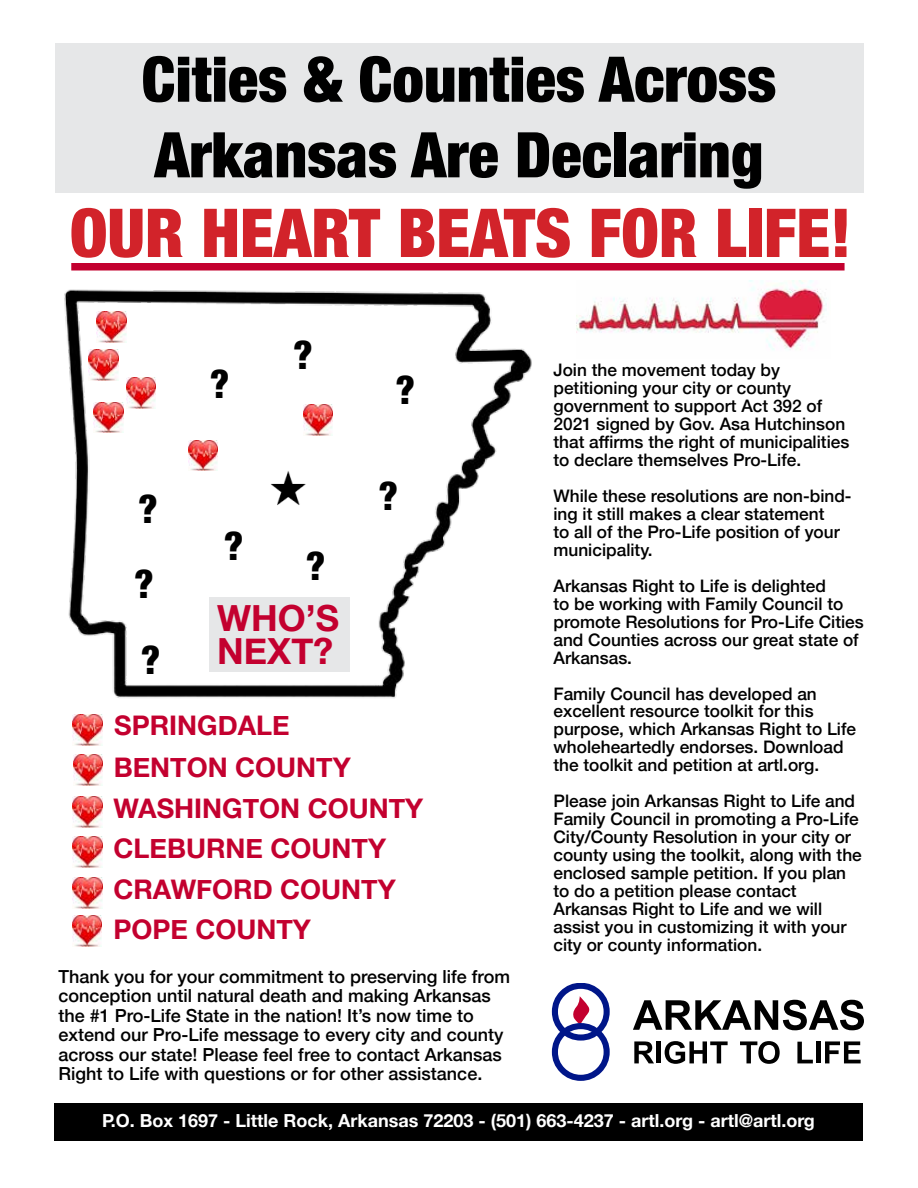
<style>
.page{position:relative;width:918px;height:1188px;background:#fff}
.page>*{position:absolute;margin:0;border:0;box-sizing:border-box;transform-origin:0 0}
.t1{font:900 condensed 67.5px "Helvetica Neue";color:#d2232a}
.t2{font:900 condensed 63px/75.6px "Helvetica Neue";color:#000}
.t3{font:900 condensed 39px "Helvetica Neue";color:#000}
.t4{font:700 36px/33px "Helvetica Neue";color:#c3002f}
.t5{font:700 27px/40.3px "Helvetica Neue";color:#c3002f}
.t6{font:500 18px/19.5px "Helvetica Neue";color:#000}
.t7{font:700 18px "Helvetica Neue";color:#fff}
.t8{font:500 17.25px/18px "Helvetica Neue";color:#000}
</style>
<div class="page">
<img style="left:64px;top:289px;width:468px;height:410px">
<div style="left:54px;top:1103px;width:809px;height:37px;background:#000"></div>
<div style="left:55px;top:43px;width:809px;height:149px;background:#e6e7e8"></div>
<img style="left:265px;top:467px;width:43px;height:41px">
<svg style="left:552px;top:984px;width:58px;height:97px"></svg>
<svg style="left:633px;top:1000px;width:231px;height:30px"></svg>
<svg style="left:634px;top:1041px;width:20px;height:22px"></svg>
<hr style="left:657px;top:1041px;width:4px;height:22px;background:#000">
<svg style="left:665px;top:1041px;width:63px;height:23px"></svg>
<svg style="left:740px;top:1041px;width:40px;height:23px"></svg>
<svg style="left:797px;top:1042px;width:16px;height:21px"></svg>
<div style="left:816px;top:1041px;width:5px;height:22px;background:#000"></div>
<svg style="left:825px;top:1041px;width:36px;height:22px"></svg>
<div style="left:71px;top:263px;width:774px;height:8px;background:#c3002f"></div>
<img style="left:576px;top:281px;width:251px;height:69px">
<img style="left:73px;top:715px;width:30px;height:31px">
<img style="left:73px;top:755px;width:30px;height:31px">
<img style="left:72px;top:916px;width:30px;height:31px">
<img style="left:126px;top:377px;width:30px;height:31px">
<img style="left:97px;top:311px;width:30px;height:31px">
<div style="left:210px;top:597px;width:140px;height:75px;background:#e6e7e8"></div>
<img style="left:73px;top:797px;width:30px;height:31px">
<img style="left:73px;top:837px;width:30px;height:30px">
<img style="left:73px;top:878px;width:29px;height:31px">
<img style="left:89px;top:350px;width:29px;height:31px">
<img style="left:94px;top:402px;width:29px;height:31px">
<img style="left:303px;top:405px;width:30px;height:31px">
<img style="left:188px;top:440px;width:30px;height:31px">
<h2 class="t2" style="left:142px;top:38px;width:636px">Cities &amp; Counties Across<br>Arkansas Are Declaring</h2>
<h1 class="t1" style="left:70px;top:177px;width:783px">OUR HEART BEATS FOR LIFE!</h1>
<h3 class="t3" style="left:210px;top:352px;width:21px">?</h3>
<h3 class="t3" style="left:293px;top:323px;width:21px">?</h3>
<h3 class="t3" style="left:396px;top:358px;width:21px">?</h3>
<h3 class="t3" style="left:138px;top:477px;width:21px">?</h3>
<h3 class="t3" style="left:134px;top:552px;width:21px">?</h3>
<h3 class="t3" style="left:141px;top:628px;width:21px">?</h3>
<h3 class="t3" style="left:224px;top:514px;width:21px">?</h3>
<h3 class="t3" style="left:306px;top:534px;width:21px">?</h3>
<h3 class="t4" style="left:217px;top:602px;width:124px">WHO’S<br>NEXT?</h3>
<h3 class="t5" style="left:114px;top:705px;width:239px;line-height:41.7px">SPRINGDALE<br>BENTON COUNTY</h3>
<h3 class="t3" style="left:378px;top:464px;width:21px">?</h3>
<h3 class="t5" style="left:113px;top:789px;width:311px">WASHINGTON COUNTY<br>CLEBURNE COUNTY<br>CRAWFORD COUNTY</h3>
<h3 class="t5" style="left:113px;top:909px;width:199px">POPE COUNTY</h3>
<p class="t6" style="left:58px;top:965px;width:453px">Thank you for your commitment to preserving life from conception until natural death and making Arkansas the #1 Pro-Life State in the nation! It’s now time to extend our Pro-Life message to every city and county across our state! Please feel free to contact Arkansas Right to Life with questions or for other assistance.</p>
<p class="t8" style="left:554px;top:359px;width:297px">Join the movement today by petitioning your city or county government to support Act 392 of 2021 signed by Gov. Asa Hutchinson that affirms the right of municipalities to declare themselves Pro-Life.</p>
<p class="t8" style="left:554px;top:485px;width:300px">While these resolutions are non-bind&shy;ing it still makes a clear statement<br>to all of the Pro-Life position of your municipality.</p>
<p class="t8" style="left:554px;top:575px;width:312px">Arkansas Right to Life is delighted<br>to be working with Family Council to promote Resolutions for Pro-Life Cities and Counties across our great state of<br>Arkansas.</p>
<p class="t8" style="left:554px;top:683px;width:304px">Family Council has developed an excellent resource toolkit for this purpose, which Arkansas Right to Life wholeheartedly endorses. Download the toolkit and petition at artl.org.</p>
<p class="t8" style="left:554px;top:791px;width:310px">Please join Arkansas Right to Life and Family Council in promoting a Pro-Life City/County Resolution in your city or county using the toolkit, along with the enclosed sample petition. If you plan to do a petition please contact Arkansas Right to Life and we will assist you in customizing it with your city or county information.</p>
<p class="t7" style="left:102px;top:1106px;width:714px">P.O. Box 1697 - Little Rock, Arkansas 72203 - (501) 663-4237 - artl.org - artl@artl.org</p>
</div>
